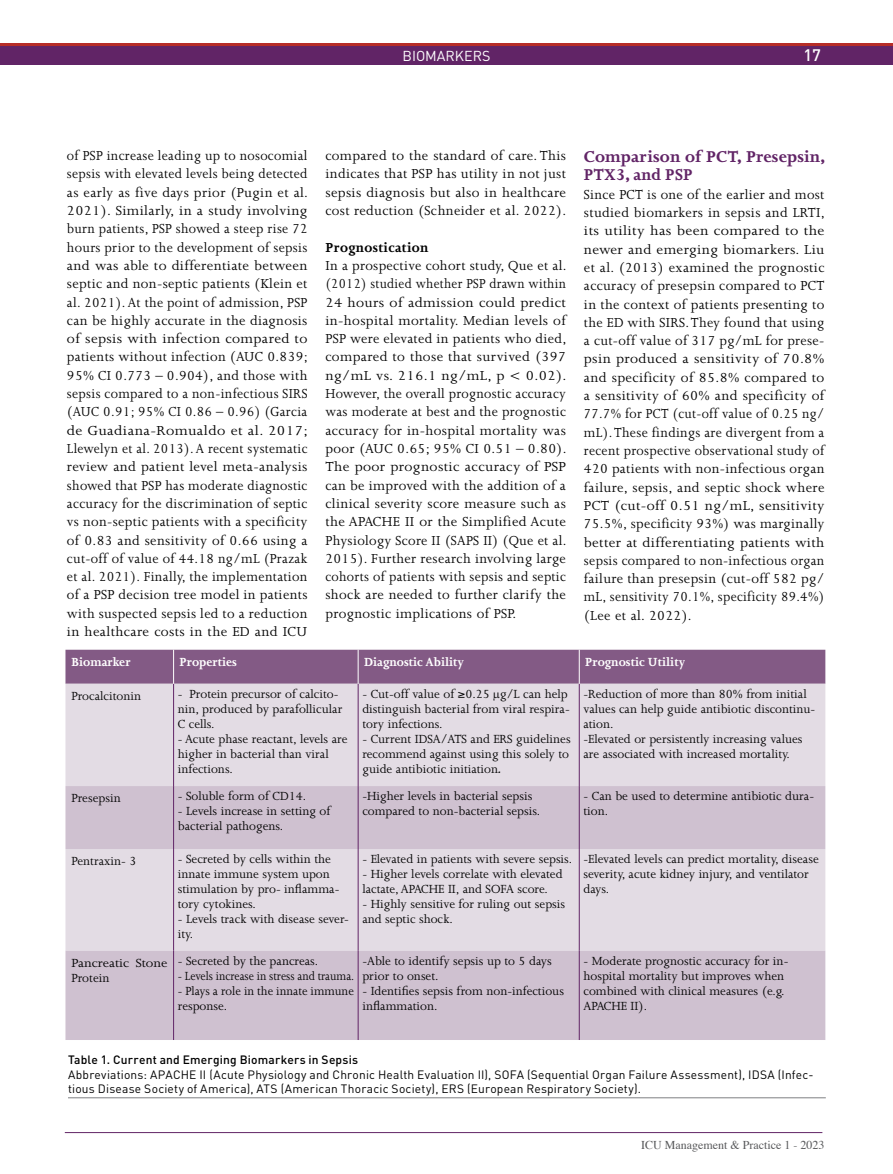
<style>
.page{position:relative;width:893px;height:1174px;background:#fff}
.page>*{position:absolute;margin:0;border:0;box-sizing:border-box;transform-origin:0 0}
.t1{font:700 18px/18px "Joanna";letter-spacing:.005em;color:#612466;scale:1.05 1}
.t2{font:500 16.5px "DIN Pro";color:#fff}
.t3{font:15px/18.3px "Joanna";letter-spacing:.025em;color:#000;text-align:justify}
.t4{font:15px/18.3px "Joanna";letter-spacing:.025em;color:#000;text-align:justify;scale:.95 1}
.t5{font:700 15px "Joanna";letter-spacing:.025em;color:#000}
.t6{font:14.25px "DIN";color:#fff}
.t7{font:13.5px/15px "Joanna";color:#000}
.t8{font:700 13.5px "Joanna";color:#fff}
.t9{font:13.5px/15px "Joanna";color:#000;scale:.96 1}
.t10{font:13.5px "Joanna";color:#000;scale:.9 1}
.t11{font:13.5px/15px "Joanna";color:#000;scale:1.1 1}
.t12{font:12px/14.4px "DIN Pro";letter-spacing:.015em;color:#000}
.t13{font:500 12px "DIN Pro";letter-spacing:.015em;color:#000}
.t14{font:12px "Times";color:#58595b}
.s1{font-family:"PRC Fidelity";font-style:italic}
</style>
<div class="page">
<div style="left:0;top:46px;width:893px;height:19px;background:#612466"></div>
<hr style="left:0;top:44px;width:893px;height:2px;background:#b62d27">
<hr style="left:65px;top:1132px;width:757px;height:1px;background:#612466">
<hr style="left:68px;top:1097px;width:758px;height:1px;background:#7e8083">
<div style="left:65px;top:649px;width:760px;height:35px;background:#835a85"></div>
<div style="left:65px;top:684px;width:760px;height:102px;background:#e3dce4"></div>
<svg style="left:65px;top:786px;width:760px;height:254px;background:#d6cbd7"></svg>
<hr style="left:173px;top:684px;width:1px;height:102px;background:#612466">
<hr style="left:358px;top:684px;width:1px;height:102px;background:#612466">
<hr style="left:579px;top:684px;width:1px;height:102px;background:#612466">
<hr style="left:358px;top:786px;width:1px;height:63px;background:#612466">
<hr style="left:579px;top:786px;width:1px;height:63px;background:#612466">
<hr style="left:358px;top:849px;width:1px;height:101px;background:#612466">
<hr style="left:579px;top:849px;width:1px;height:101px;background:#612466">
<hr style="left:173px;top:950px;width:1px;height:90px;background:#612466">
<hr style="left:358px;top:950px;width:1px;height:90px;background:#612466">
<hr style="left:579px;top:950px;width:1px;height:90px;background:#612466">
<hr style="left:173px;top:649px;width:1px;height:35px;background:#fff">
<hr style="left:358px;top:649px;width:1px;height:35px;background:#fff">
<hr style="left:579px;top:649px;width:1px;height:35px;background:#fff">
<hr style="left:173px;top:786px;width:1px;height:63px;background:#612466">
<hr style="left:173px;top:849px;width:1px;height:101px;background:#612466">
<p class="t6" style="left:402px;top:47px;width:90px">BIOMARKERS</p>
<p class="t2" style="left:803px;top:44px;width:19px">17</p>
<p class="t4" style="left:67px;top:147px;width:255px">of PSP increase leading up to nosocomial sepsis with elevated levels being detected as early as five days prior (Pugin et al.<br>2021). Similarly, in a study involving burn patients, PSP showed a steep rise 72 hours prior to the development of sepsis and was able to differentiate between septic and non-septic patients (Klein et al. 2021). At the point of admission, PSP can be highly accurate in the diagnosis of sepsis with infection compared to patients without infection (AUC 0.839; 95% CI 0.773 – 0.904), and those with sepsis compared to a non-infectious SIRS (AUC 0.91; 95% CI 0.86 – 0.96) (Garcia de Guadiana-Romualdo et al. 2017; Llewelyn et al. 2013). A recent systematic review and patient level meta-analysis showed that PSP has moderate diagnostic accuracy for the discrimination of septic vs non-septic patients with a specificity of 0.83 and sensitivity of 0.66 using a cut-off of value of 44.18 ng/mL (Prazak et al. 2021). Finally, the implementation of a PSP decision tree model in patients with suspected sepsis led to a reduction in healthcare costs in the ED and ICU</p>
<p class="t3" style="left:325px;top:147px;width:242px">compared to the standard of care. This indicates that PSP has utility in not just sepsis diagnosis but also in healthcare cost reduction (Schneider et al. 2022).</p>
<p class="t5" style="left:325px;top:239px;width:105px">Prognostication</p>
<p class="t3" style="left:325px;top:256px;width:243px">In a prospective cohort study, Que et al. (2012) studied whether PSP drawn within 24 hours of admission could predict in-hospital mortality. Median levels of PSP were elevated in patients who died, compared to those that survived (397 ng/mL vs. 216.1 ng/mL, p &lt; 0.02).<br>However, the overall prognostic accuracy was moderate at best and the prognostic accuracy for in-hospital mortality was poor (AUC 0.65; 95% CI 0.51 – 0.80).<br>The poor prognostic accuracy of PSP can be improved with the addition of a clinical severity score measure such as the APACHE II or the Simplified Acute Physiology Score II (SAPS II) (Que et al.<br>2015). Further research involving large cohorts of patients with sepsis and septic shock are needed to further clarify the prognostic implications of PSP.</p>
<p class="t1" style="left:584px;top:148px;width:231px">Comparison of PCT, Presepsin,<br>PTX3, and PSP</p>
<p class="t3" style="left:584px;top:185px;width:243px">Since PCT is one of the earlier and most studied biomarkers in sepsis and LRTI, its utility has been compared to the newer and emerging biomarkers. Liu et al. (2013) examined the prognostic accuracy of presepsin compared to PCT in the context of patients presenting to the ED with SIRS. They found that using a cut-off value of 317 pg/mL for prese&shy;psin produced a sensitivity of 70.8% and specificity of 85.8% compared to a sensitivity of 60% and specificity of 77.7% for PCT (cut-off value of 0.25 ng/ mL). These findings are divergent from a recent prospective observational study of 420 patients with non-infectious organ failure, sepsis, and septic shock where PCT (cut-off 0.51 ng/mL, sensitivity 75.5%, specificity 93%) was marginally better at differentiating patients with sepsis compared to non-infectious organ failure than presepsin (cut-off 582 pg/ mL, sensitivity 70.1%, specificity 89.4%) (Lee et al. 2022).</p>
<p class="t8" style="left:71px;top:654px;width:61px">Biomarker</p>
<p class="t8" style="left:180px;top:654px;width:59px">Properties</p>
<p class="t8" style="left:364px;top:654px;width:101px">Diagnostic Ability</p>
<p class="t8" style="left:585px;top:654px;width:101px">Prognostic Utility</p>
<p class="t7" style="left:71px;top:688px;width:71px">Procalcitonin</p>
<p class="t7" style="left:178px;top:686px;width:166px">- Protein precursor of calcito&shy;nin, produced by parafollicular<br>C cells.</p>
<p class="t7" style="left:178px;top:731px;width:171px">- Acute phase reactant, levels are higher in bacterial than viral infections.</p>
<p class="t7" style="left:583px;top:686px;width:233px">-Reduction of more than 80% from initial values can help guide antibiotic discontinu&shy;ation.<br>-Elevated or persistently increasing values are associated with increased mortality.</p>
<p class="t7" style="left:362px;top:686px;width:209px">- Cut-off value of ≥0.25 μg/L can help distinguish bacterial from viral respira&shy;tory infections.</p>
<p class="t7" style="left:362px;top:731px;width:210px;text-align:justify">- Current IDSA/ATS and ERS guidelines recommend against using this solely to guide antibiotic initiation<span class="s1">.</span></p>
<p class="t7" style="left:71px;top:790px;width:51px">Presepsin</p>
<p class="t7" style="left:178px;top:789px;width:130px">- Soluble form of CD14.</p>
<p class="t7" style="left:178px;top:804px;width:154px">- Levels increase in setting of bacterial pathogens.</p>
<p class="t7" style="left:71px;top:853px;width:67px">Pentraxin- 3</p>
<p class="t7" style="left:178px;top:852px;width:163px">- Secreted by cells within the innate immune system upon stimulation by pro- inflamma&shy;tory cytokines.</p>
<p class="t7" style="left:178px;top:912px;width:173px">- Levels track with disease sever&shy;ity.</p>
<p class="t11" style="left:71px;top:955px;width:89px">Pancreatic Stone<br>Protein</p>
<p class="t7" style="left:178px;top:953px;width:142px">- Secreted by the pancreas.</p>
<p class="t10" style="left:178px;top:968px;width:198px">- Levels increase in stress and trauma.</p>
<p class="t9" style="left:178px;top:983px;width:185px">- Plays a role in the innate immune response.</p>
<p class="t7" style="left:362px;top:789px;width:179px">-Higher levels in bacterial sepsis compared to non-bacterial sepsis.</p>
<p class="t7" style="left:583px;top:789px;width:232px">- Can be used to determine antibiotic dura&shy;tion.</p>
<p class="t7" style="left:362px;top:852px;width:211px">- Elevated in patients with severe sepsis.</p>
<p class="t7" style="left:362px;top:867px;width:202px">- Higher levels correlate with elevated lactate, APACHE II, and SOFA score.</p>
<p class="t7" style="left:362px;top:897px;width:204px">- Highly sensitive for ruling out sepsis and septic shock.</p>
<p class="t7" style="left:362px;top:953px;width:191px">-Able to identify sepsis up to 5 days prior to onset.</p>
<p class="t7" style="left:362px;top:983px;width:203px">- Identifies sepsis from non-infectious inflammation.</p>
<p class="t7" style="left:583px;top:852px;width:237px">-Elevated levels can predict mortality, disease severity, acute kidney injury, and ventilator days.</p>
<p class="t7" style="left:583px;top:953px;width:206px">- Moderate prognostic accuracy for in&shy;hospital mortality but improves when combined with clinical measures (e.g.<br>APACHE II).</p>
<p class="t13" style="left:68px;top:1051px;width:292px">Table 1. Current and Emerging Biomarkers in Sepsis</p>
<p class="t12" style="left:68px;top:1066px;width:747px">Abbreviations: APACHE II (Acute Physiology and Chronic Health Evaluation II), SOFA (Sequential Organ Failure Assessment), IDSA (Infec&shy;tious Disease Society of America), ATS (American Thoracic Society), ERS (European Respiratory Society).</p>
<p class="t14" style="left:641px;top:1134px;width:185px">ICU Management &amp; Practice 1 - 2023</p>
</div>
